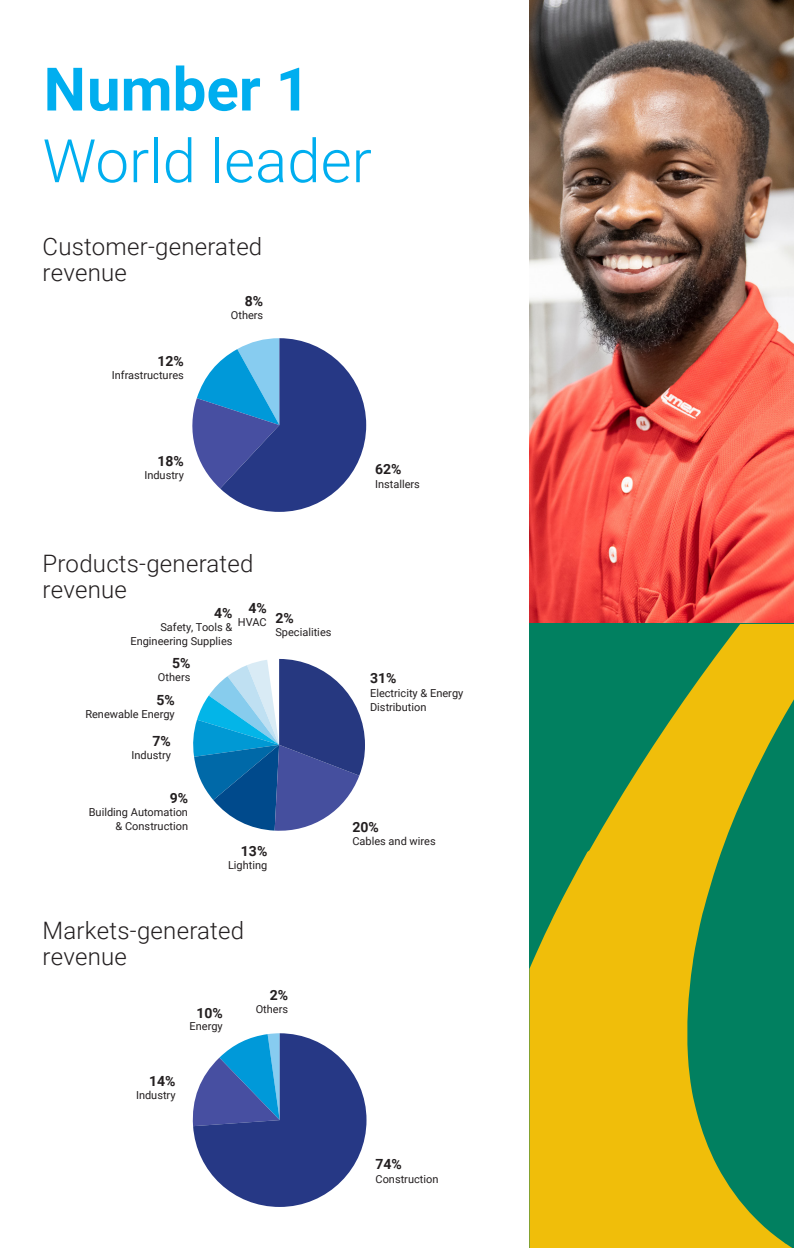
<style>
.page{position:relative;width:794px;height:1248px;background:#fff}
.page>*{position:absolute;margin:0;border:0;box-sizing:border-box;transform-origin:0 0}
.t1{font:300 60px "Roboto";color:#00aeef}
.t2{font:700 60px "Roboto";color:#00aeef}
.t3{font:300 24px/26px "Roboto";letter-spacing:.01em;color:#231f20}
.t4{font:700 14px "Roboto";color:#231f20}
.t5{font:11px/14px "Roboto";color:#231f20;text-align:right}
</style>
<div class="page">
<img style="left:529px;top:0;width:264px;height:624px">
<hr style="left:793px;top:0;width:1px;height:624px;background:#cd414c">
<svg style="left:793px;top:290px;width:1px;height:334px"></svg>
<svg style="left:529px;top:624px;width:265px;height:623px;background:#85a230"></svg>
<svg style="left:192px;top:1033px;width:174px;height:173px"></svg>
<svg style="left:192px;top:338px;width:174px;height:174px"></svg>
<svg style="left:193px;top:659px;width:172px;height:172px"></svg>
<p class="t2" style="left:44px;top:47px;width:268px">Number 1</p>
<p class="t1" style="left:43px;top:119px;width:331px">World leader</p>
<p class="t3" style="left:43px;top:232px;width:221px">Customer-generated revenue</p>
<p class="t4" style="left:157px;top:351px;width:28px">12%</p>
<p class="t5" style="left:112px;top:367px;width:74px">Infrastructures</p>
<p class="t4" style="left:245px;top:291px;width:20px">8%</p>
<p class="t5" style="left:231px;top:307px;width:34px">Others</p>
<p class="t4" style="left:157px;top:451px;width:28px">18%</p>
<p class="t5" style="left:144px;top:468px;width:41px">Industry</p>
<p class="t4" style="left:375px;top:459px;width:28px">62%</p>
<p class="t5" style="left:375px;top:476px;width:46px">Installers</p>
<p class="t3" style="left:43px;top:549px;width:212px">Products-generated revenue</p>
<p class="t4" style="left:248px;top:598px;width:20px">4%</p>
<p class="t5" style="left:238px;top:614px;width:30px">HVAC</p>
<p class="t4" style="left:214px;top:603px;width:20px">4%</p>
<p class="t5" style="left:130px;top:620px;width:104px">Safety, Tools &amp;<br>Engineering Supplies</p>
<p class="t4" style="left:172px;top:653px;width:20px">5%</p>
<p class="t5" style="left:158px;top:669px;width:34px">Others</p>
<p class="t4" style="left:156px;top:690px;width:20px">5%</p>
<p class="t5" style="left:85px;top:706px;width:91px">Renewable Energy</p>
<p class="t4" style="left:153px;top:731px;width:20px">7%</p>
<p class="t5" style="left:131px;top:747px;width:41px">Industry</p>
<p class="t4" style="left:275px;top:608px;width:20px">2%</p>
<p class="t5" style="left:275px;top:625px;width:58px">Specialities</p>
<p class="t4" style="left:170px;top:788px;width:20px">9%</p>
<p class="t5" style="left:89px;top:804px;width:101px">Building Automation &amp; Construction</p>
<p class="t4" style="left:241px;top:841px;width:28px">13%</p>
<p class="t5" style="left:228px;top:857px;width:41px">Lighting</p>
<p class="t3" style="left:43px;top:916px;width:203px">Markets-generated revenue</p>
<p class="t4" style="left:196px;top:1002px;width:28px">10%</p>
<p class="t5" style="left:190px;top:1018px;width:35px">Energy</p>
<p class="t4" style="left:149px;top:1071px;width:28px">14%</p>
<p class="t5" style="left:136px;top:1087px;width:41px">Industry</p>
<p class="t4" style="left:270px;top:985px;width:20px">2%</p>
<p class="t5" style="left:256px;top:1001px;width:34px">Others</p>
<p class="t4" style="left:370px;top:667px;width:28px">31%</p>
<p class="t5" style="left:370px;top:685px;width:95px;text-align:left">Electricity &amp; Energy<br>Distribution</p>
<p class="t4" style="left:352px;top:816px;width:28px">20%</p>
<p class="t5" style="left:352px;top:834px;width:85px">Cables and wires</p>
<p class="t4" style="left:375px;top:1154px;width:28px">74%</p>
<p class="t5" style="left:375px;top:1171px;width:64px">Construction</p>
</div>
